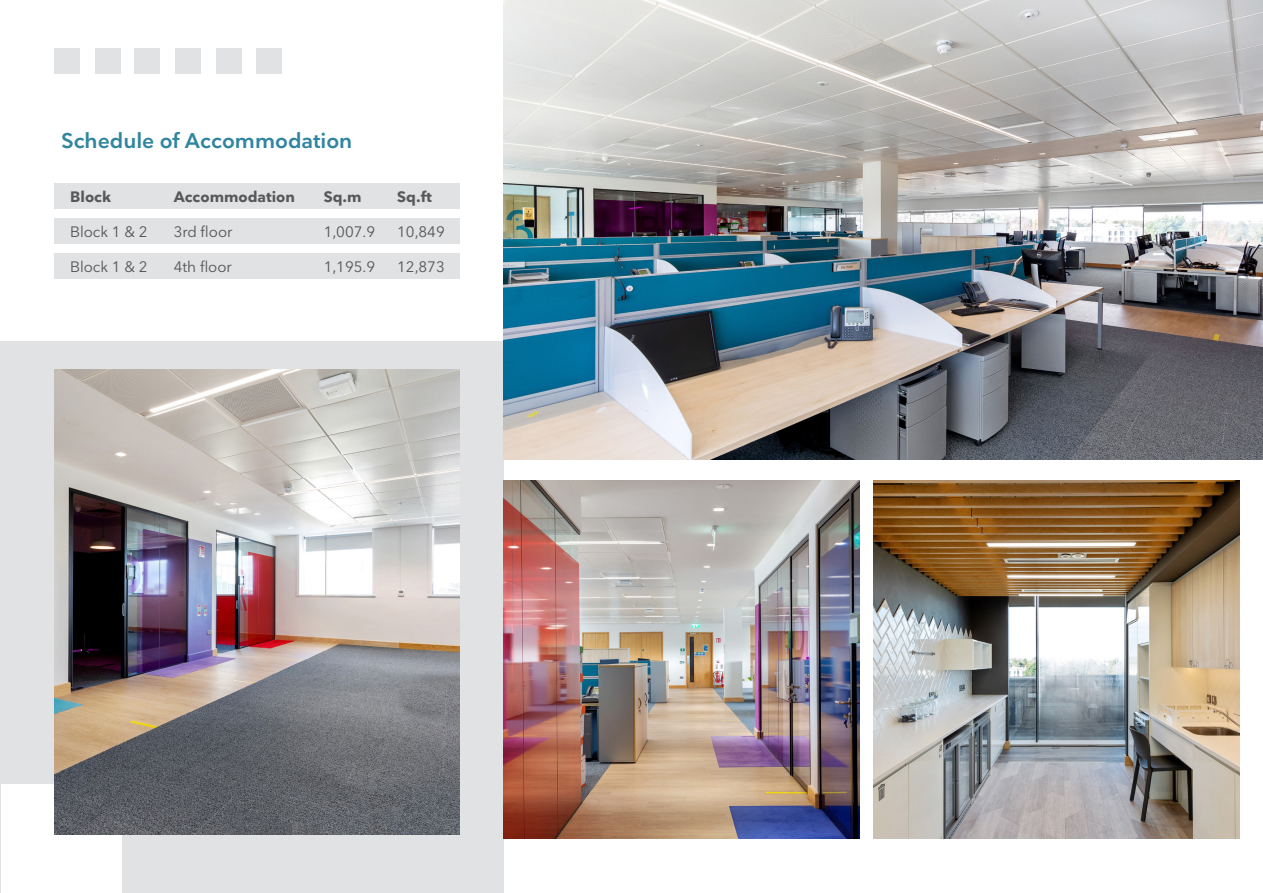
<style>
.page{position:relative;width:1263px;height:893px;background:#fff}
.page>*{position:absolute;margin:0;border:0;box-sizing:border-box;transform-origin:0 0}
.t1{font:600 21px "Nationale";color:#31859f}
.t2{font:15px "Nationale";color:#57585a}
.t3{font:700 15px "Nationale";color:#57585a}
</style>
<div class="page">
<div style="left:0;top:0;width:504px;height:893px;background:#e1e2e4"></div>
<div style="left:1px;top:784px;width:121px;height:109px;background:#fff"></div>
<div style="left:0;top:0;width:504px;height:340px;background:#fff"></div>
<div style="left:54px;top:184px;width:405px;height:25px;background:#e1e2e4"></div>
<div style="left:54px;top:218px;width:405px;height:26px;background:#e1e2e4"></div>
<div style="left:54px;top:253px;width:405px;height:26px;background:#e1e2e4"></div>
<img style="left:504px;top:0;width:759px;height:459px">
<div style="left:135px;top:48px;width:25px;height:26px;background:#e1e2e4"></div>
<div style="left:95px;top:48px;width:25px;height:26px;background:#e1e2e4"></div>
<div style="left:54px;top:48px;width:25px;height:26px;background:#e1e2e4"></div>
<div style="left:256px;top:48px;width:26px;height:26px;background:#e1e2e4"></div>
<div style="left:216px;top:48px;width:26px;height:26px;background:#e1e2e4"></div>
<div style="left:175px;top:48px;width:26px;height:26px;background:#e1e2e4"></div>
<img style="left:54px;top:370px;width:405px;height:465px">
<img style="left:504px;top:480px;width:355px;height:359px">
<img style="left:874px;top:480px;width:365px;height:359px">
<h1 class="t1" style="left:61px;top:127px;width:293px">Schedule of Accommodation</h1>
<p class="t3" style="left:70px;top:187px;width:42px">Block</p>
<p class="t3" style="left:174px;top:187px;width:123px">Accommodation</p>
<p class="t3" style="left:324px;top:187px;width:39px">Sq.m</p>
<p class="t3" style="left:397px;top:187px;width:36px">Sq.ft</p>
<p class="t2" style="left:70px;top:222px;width:79px">Block 1 &amp; 2</p>
<p class="t2" style="left:174px;top:222px;width:60px">3rd floor</p>
<p class="t2" style="left:324px;top:222px;width:53px">1,007.9</p>
<p class="t2" style="left:397px;top:222px;width:49px">10,849</p>
<p class="t2" style="left:70px;top:257px;width:79px">Block 1 &amp; 2</p>
<p class="t2" style="left:174px;top:257px;width:60px">4th floor</p>
<p class="t2" style="left:324px;top:257px;width:53px">1,195.9</p>
<p class="t2" style="left:397px;top:257px;width:49px">12,873</p>
</div>
